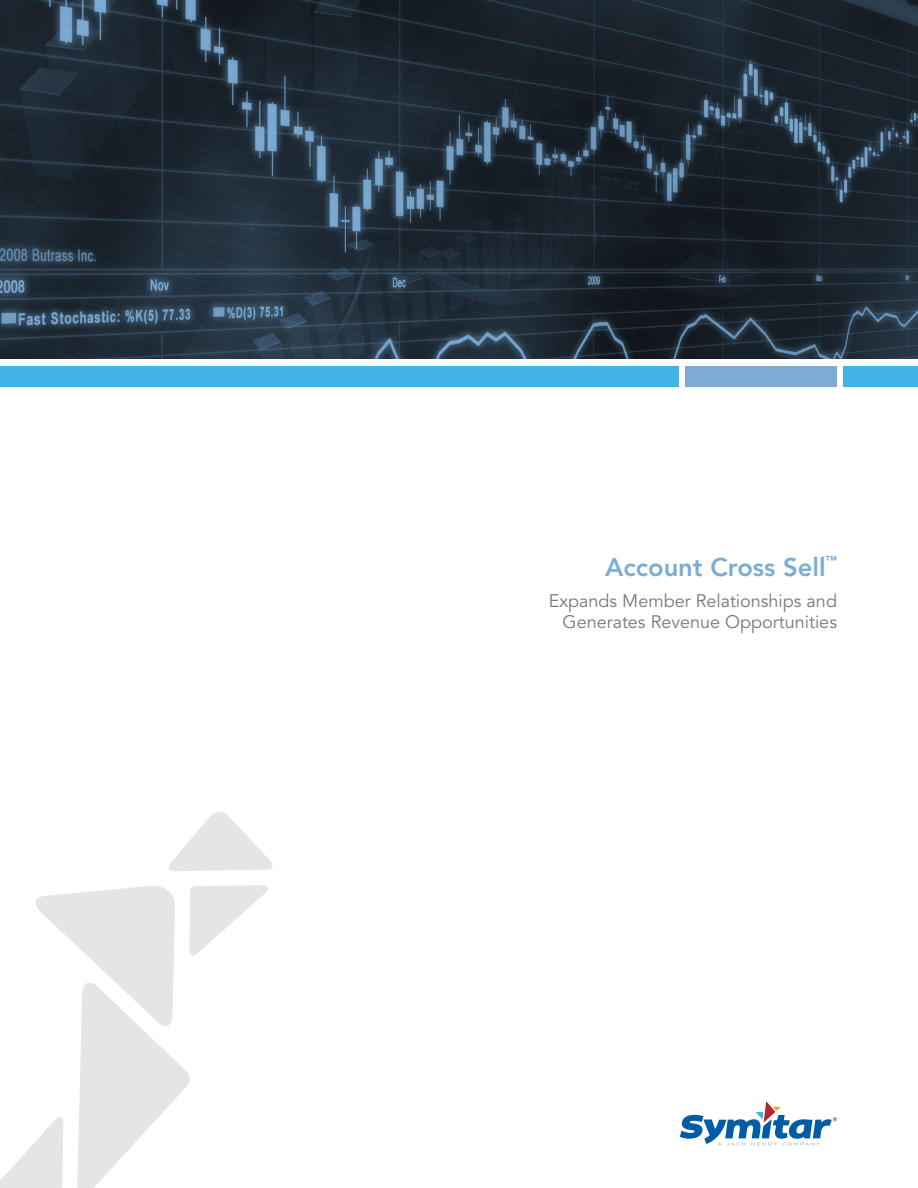
<style>
.page{position:relative;width:918px;height:1188px;background:#fff}
.page>*{position:absolute;margin:0;border:0;box-sizing:border-box;transform-origin:0 0}
.COVER_-_TITLE{font:800 25.5px "Avenir LT Std";color:#7cacd4}
.COVER_-_SUB_TITLE{font:18px/21.6px "Avenir LT Std";color:#787779;text-align:right}
.COVER_-_TITLE-2{font:800 11.4px "Avenir LT Std";color:#7cacd4}
</style>
<div class="page">
<svg style="left:169px;top:812px;width:104px;height:59px"></svg>
<svg style="left:0;top:885px;width:268px;height:303px"></svg>
<div style="left:0;top:366px;width:679px;height:21px;background:#41b4e5"></div>
<div style="left:843px;top:366px;width:75px;height:21px;background:#41b4e5"></div>
<div style="left:685px;top:366px;width:152px;height:21px;background:#7cacd4"></div>
<svg style="left:680px;top:1102px;width:157px;height:43px"></svg>
<svg style="left:0;top:0;width:918px;height:359px;fill:#1c2630"></svg>
<p class="COVER_-_TITLE" style="left:605px;top:552px;width:222px">Account Cross Sell</p>
<p class="COVER_-_TITLE-2" style="left:826px;top:553px;width:13px">™</p>
<p class="COVER_-_SUB_TITLE" style="left:549px;top:590px;width:290px">Expands Member Relationships and<br>Generates Revenue Opportunities</p>
</div>
